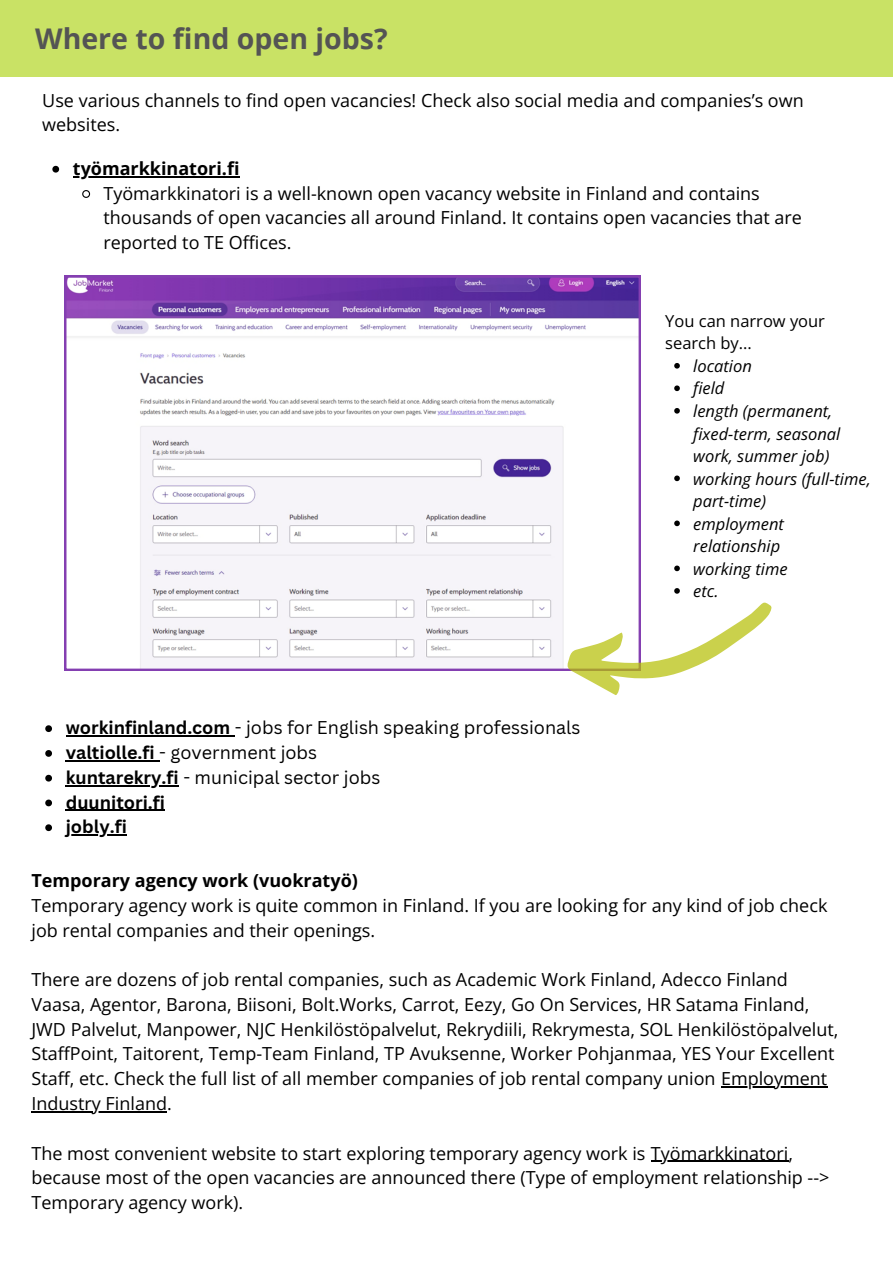
<style>
.page{position:relative;width:893px;height:1264px;background:#fff}
.page>*{position:absolute;margin:0;border:0;box-sizing:border-box;transform-origin:0 0}
.t1{font:700 28.5px "Open Sans";color:#545454}
.t2{font:18px/24.8px "Open Sans";color:#000}
.t3{font:18px "Canva Sans";color:#000}
.t4{font:700 18px "Open Sans";color:#000}
.t5{font:700 18px "Canva Sans";color:#000}
.t6{font:italic 16.5px/22.5px "Open Sans";color:#000}
.t7{font:16.5px/22.5px "Open Sans";color:#000}
.s1{font-weight:700}
</style>
<div class="page">
<svg style="left:64px;top:275px;width:576px;height:395px"></svg>
<div style="left:0;top:0;width:892px;height:77px;background:#c9e265"></div>
<svg style="left:52px;top:166px;width:7px;height:7px"></svg>
<hr style="left:73px;top:176px;width:166px;height:1px;background:#000">
<svg style="left:82px;top:190px;width:9px;height:8px"></svg>
<hr style="left:721px;top:1086px;width:106px;height:1px;background:#000">
<hr style="left:31px;top:1111px;width:136px;height:1px;background:#000">
<hr style="left:651px;top:1160px;width:137px;height:1px;background:#000">
<svg style="left:45px;top:725px;width:7px;height:7px"></svg>
<hr style="left:66px;top:735px;width:164px;height:1px;background:#000">
<svg style="left:45px;top:750px;width:7px;height:6px"></svg>
<hr style="left:66px;top:760px;width:89px;height:1px;background:#000">
<svg style="left:45px;top:774px;width:7px;height:7px"></svg>
<hr style="left:66px;top:785px;width:113px;height:1px;background:#000">
<svg style="left:45px;top:799px;width:7px;height:7px"></svg>
<hr style="left:66px;top:809px;width:99px;height:1px;background:#000">
<svg style="left:45px;top:824px;width:7px;height:7px"></svg>
<hr style="left:66px;top:834px;width:61px;height:1px;background:#000">
<svg style="left:674px;top:363px;width:5px;height:5px"></svg>
<svg style="left:674px;top:385px;width:5px;height:6px"></svg>
<svg style="left:674px;top:408px;width:5px;height:5px"></svg>
<svg style="left:674px;top:475px;width:5px;height:6px"></svg>
<svg style="left:674px;top:520px;width:5px;height:6px"></svg>
<svg style="left:674px;top:565px;width:5px;height:6px"></svg>
<svg style="left:562px;top:586px;width:210px;height:109px"></svg>
<p class="t1" style="left:35px;top:19px;width:354px">Where to find open jobs?</p>
<p class="t2" style="left:42px;top:87px;width:763px">Use various channels to find open vacancies! Check also social media and companies’s own websites.</p>
<p class="t4" style="left:73px;top:156px;width:168px">työmarkkinatori.fi</p>
<p class="t2" style="left:103px;top:180px;width:700px">Työmarkkinatori is a well-known open vacancy website in Finland and contains thousands of open vacancies all around Finland. It contains open vacancies that are reported to TE Offices.</p>
<p class="t3" style="left:66px;top:715px;width:516px"><span class="s1">workinfinland.com</span> - jobs for English speaking professionals</p>
<p class="t3" style="left:66px;top:739px;width:253px"><span class="s1">valtiolle.fi</span> - government jobs</p>
<p class="t3" style="left:66px;top:764px;width:316px"><span class="s1">kuntarekry.fi</span> - municipal sector jobs</p>
<p class="t5" style="left:66px;top:789px;width:101px">duunitori.fi</p>
<p class="t5" style="left:66px;top:814px;width:63px">jobly.fi</p>
<p class="t7" style="left:665px;top:309px;width:161px">You can narrow your search by...</p>
<p class="t6" style="left:693px;top:354px;width:60px">location</p>
<p class="t6" style="left:693px;top:377px;width:33px">field</p>
<p class="t6" style="left:693px;top:399px;width:149px">length (permanent, fixed-term, seasonal work, summer job)</p>
<p class="t6" style="left:693px;top:467px;width:179px">working hours (full-time, part-time)</p>
<p class="t6" style="left:693px;top:512px;width:92px">employment relationship</p>
<p class="t6" style="left:693px;top:557px;width:96px">working time etc.</p>
<p class="t4" style="left:31px;top:867px;width:328px">Temporary agency work (vuokratyö)</p>
<p class="t2" style="left:31px;top:892px;width:797px">Temporary agency work is quite common in Finland. If you are looking for any kind of job check job rental companies and their openings.</p>
<p class="t2" style="left:31px;top:966px;width:808px">There are dozens of job rental companies, such as Academic Work Finland, Adecco Finland Vaasa, Agentor, Barona, Biisoni, Bolt.Works, Carrot, Eezy, Go On Services, HR Satama Finland, JWD Palvelut, Manpower, NJC Henkilöstöpalvelut, Rekrydiili, Rekrymesta, SOL Henkilöstöpalvelut, StaffPoint, Taitorent, Temp-Team Finland, TP Avuksenne, Worker Pohjanmaa, YES Your Excellent Staff, etc. Check the full list of all member companies of job rental company union Employment</p>
<p class="t2" style="left:31px;top:1090px;width:142px">Industry Finland.</p>
<p class="t2" style="left:31px;top:1140px;width:763px">The most convenient website to start exploring temporary agency work is Työmarkkinatori,</p>
<p class="t2" style="left:31px;top:1164px;width:799px">because most of the open vacancies are announced there (Type of employment relationship --&gt;<br>Temporary agency work).</p>
</div>
